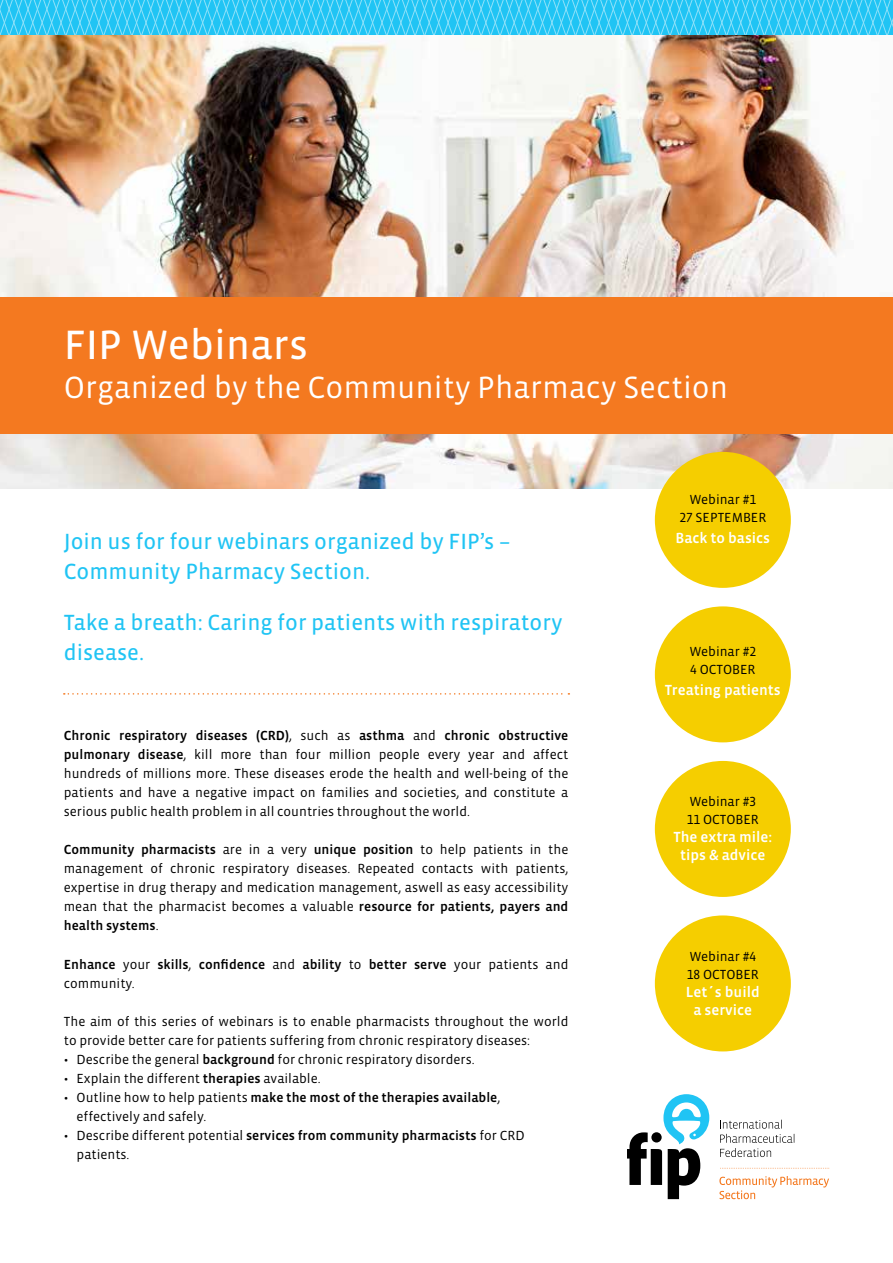
<style>
.page{position:relative;width:893px;height:1263px;background:#fff}
.page>*{position:absolute;margin:0;border:0;box-sizing:border-box;transform-origin:0 0}
.t1{font:42px "Vista Sans OT";color:#fff}
.t2{font:31.5px "Vista Sans OT";color:#fff}
.t3{font:22.5px/30px "Vista Sans OT";color:#20c4f4}
.t4{font:500 15px/18px "Vista Sans OT";color:#fff;text-align:center}
.t5{font:13.5px/19px "Vista Sans OT";color:#000}
.t6{font:500 13.5px/19px "Vista Sans OT";color:#000}
.s1{font-weight:500}
.s2{font-weight:400}
</style>
<div class="page">
<img style="left:0;top:34px;width:893px;height:454px">
<div style="left:0;top:298px;width:893px;height:136px;background:#f47920"></div>
<svg style="left:0;top:0;width:893px;height:34px;background:#37caf4"></svg>
<svg style="left:627px;top:1094px;width:82px;height:105px"></svg>
<svg style="left:720px;top:1120px;width:75px;height:37px"></svg>
<svg style="left:719px;top:1176px;width:110px;height:23px"></svg>
<svg style="left:720px;top:1168px;width:109px;height:1px"></svg>
<svg style="left:64px;top:693px;width:505px;height:2px"></svg>
<div style="left:655px;top:452px;width:136px;height:136px;background:#f5ce00;border-radius:50%"></div>
<div style="left:655px;top:761px;width:136px;height:136px;background:#f5ce00;border-radius:50%"></div>
<div style="left:655px;top:606px;width:136px;height:136px;background:#f5ce00;border-radius:50%"></div>
<div style="left:655px;top:915px;width:136px;height:136px;background:#f5ce00;border-radius:50%"></div>
<h1 class="t1" style="left:64px;top:323px;width:246px">FIP Webinars</h1>
<h2 class="t2" style="left:64px;top:371px;width:666px">Organized by the Community Pharmacy Section</h2>
<h3 class="t3" style="left:64px;top:527px;width:448px">Join us for four webinars organized by FIP’s –<br>Community Pharmacy Section.</h3>
<h3 class="t3" style="left:64px;top:608px;width:500px">Take a breath: Caring for patients with respiratory disease.</h3>
<p class="t5" style="left:64px;top:726px;width:506px;text-align:justify"><span class="s1">Chronic respiratory diseases (CRD)</span>, such as <span class="s1">asthma</span> and <span class="s1">chronic obstructive pulmonary disease</span>, kill more than four million people every year and affect hundreds of millions more. These diseases erode the health and well-being of the patients and have a negative impact on families and societies, and constitute a serious public health problem in all countries throughout the world.</p>
<p class="t5" style="left:64px;top:840px;width:506px;text-align:justify"><span class="s1">Community pharmacists</span> are in a very <span class="s1">unique position</span> to help patients in the management of chronic respiratory diseases. Repeated contacts with patients, expertise in drug therapy and medication management, aswell as easy accessibility mean that the pharmacist becomes a valuable <span class="s1">resource for patients, payers and health systems</span>.</p>
<p class="t6" style="left:64px;top:955px;width:506px">Enhance <span class="s2">your</span> skills<span class="s2">,</span> confidence <span class="s2">and</span> ability <span class="s2">to</span> better serve <span class="s2">your patients and community.</span></p>
<p class="t5" style="left:64px;top:1012px;width:506px">The aim of this series of webinars is to enable pharmacists throughout the world to provide better care for patients suffering from chronic respiratory diseases:</p>
<p class="t5" style="left:64px;top:1050px;width:412px">• Describe the general <span class="s1">background</span> for chronic respiratory disorders.</p>
<p class="t5" style="left:64px;top:1069px;width:258px">• Explain the different <span class="s1">therapies</span> available.</p>
<p class="t5" style="left:77px;top:1088px;width:425px;text-indent:-13px">• Outline how to help patients <span class="s1">make the most of the therapies available</span>, effectively and safely.</p>
<p class="t5" style="left:77px;top:1126px;width:450px;text-indent:-13px">• Describe different potential <span class="s1">services from community pharmacists</span> for CRD patients.</p>
<p class="t5" style="left:679px;top:490px;width:89px;line-height:18px;text-align:center">Webinar #1<br>27 SEPTEMBER</p>
<p class="t4" style="left:676px;top:529px;width:96px">Back to basics</p>
<p class="t5" style="left:689px;top:643px;width:68px;line-height:18px">Webinar #2<br>4 OCTOBER</p>
<p class="t4" style="left:665px;top:681px;width:117px">Treating patients</p>
<p class="t5" style="left:687px;top:792px;width:74px;line-height:18px">Webinar #3<br>11 OCTOBER</p>
<p class="t4" style="left:673px;top:828px;width:100px">The extra mile: tips &amp; advice</p>
<p class="t5" style="left:687px;top:948px;width:74px;line-height:18px">Webinar #4<br>18 OCTOBER</p>
<p class="t4" style="left:686px;top:983px;width:75px">Let´s build a service</p>
</div>
